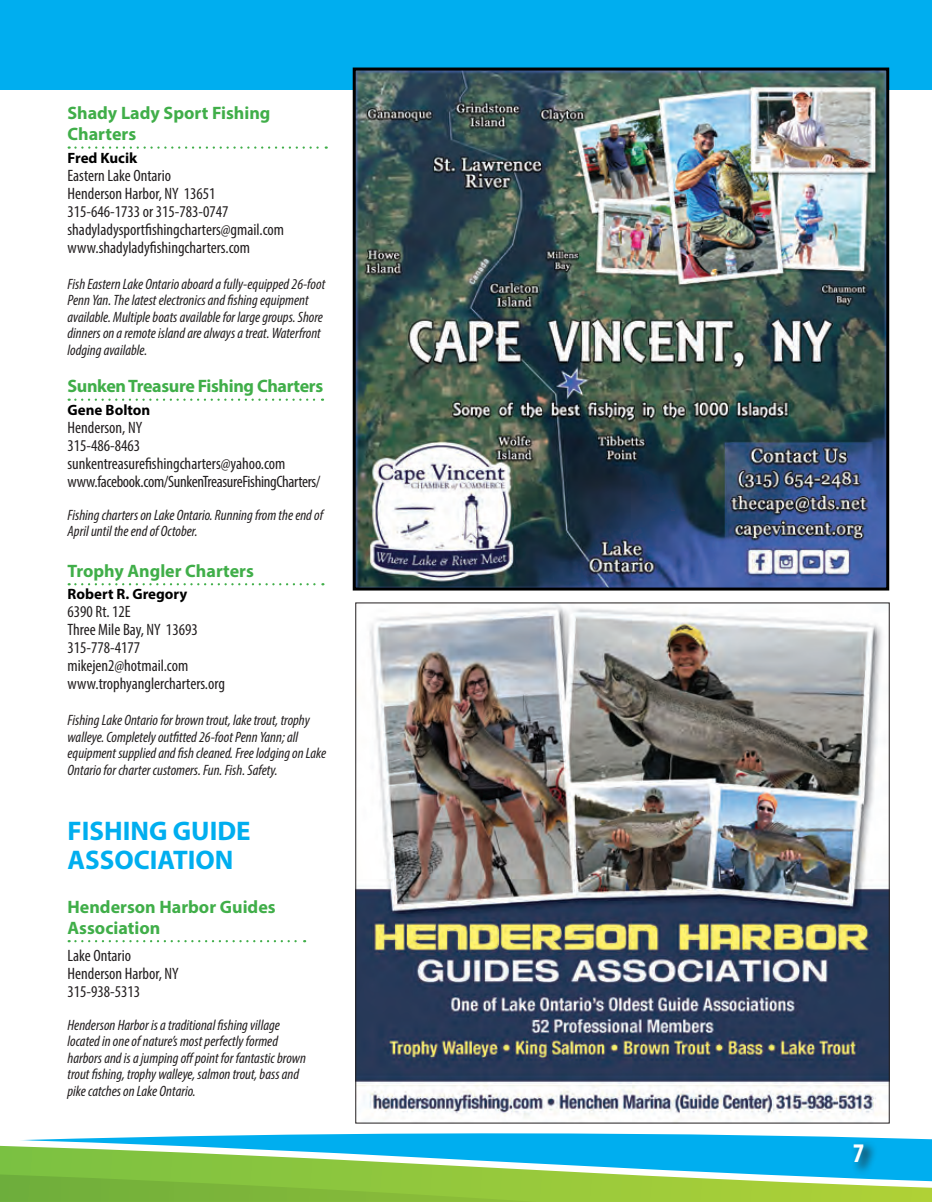
<style>
.page{position:relative;width:932px;height:1202px;background:#fff}
.page>*{position:absolute;margin:0;border:0;box-sizing:border-box;transform-origin:0 0}
.t1{font:700 27px/29.4px "Myriad Pro";color:#00aeef}
.t2{font:700 condensed 27px "Myriad Pro";color:#fff}
.t3{font:700 18px/21px "Myriad Pro";color:#40ae49}
.t4{font:700 18px "Myriad Pro";letter-spacing:-.02em;color:#40ae49}
.t5{font:condensed 16.5px/18px "Myriad Pro";color:#231f20}
.t6{font:italic condensed 15px/16.5px "Myriad Pro";color:#231f20}
.t7{font:700 15px "Myriad Pro";color:#000}
</style>
<div class="page">
<svg style="left:355px;top:1123px;width:535px;height:1px"></svg>
<svg style="left:203px;top:1133px;width:582px;height:3px"></svg>
<svg style="left:0;top:1136px;width:932px;height:65px"></svg>
<svg style="left:0;top:1162px;width:535px;height:39px"></svg>
<div style="left:849px;top:1139px;width:28px;height:37px;background:#231f20;opacity:.75"></div>
<div style="left:0;top:0;width:932px;height:89px;background:#00aeef"></div>
<svg style="left:69px;top:146px;width:258px;height:3px"></svg>
<svg style="left:69px;top:398px;width:254px;height:3px"></svg>
<svg style="left:69px;top:583px;width:254px;height:2px"></svg>
<img style="left:357px;top:72px;width:528px;height:514px">
<div style="left:353px;top:68px;width:536px;height:522px;border:3px solid #000"></div>
<svg style="left:69px;top:940px;width:236px;height:2px"></svg>
<img style="left:357px;top:604px;width:530px;height:515px">
<p class="t3" style="left:68px;top:102px;width:204px">Shady Lady Sport Fishing<br>Charters</p>
<p class="t7" style="left:68px;top:148px;width:71px">Fred Kucik</p>
<p class="t5" style="left:68px;top:166px;width:218px">Eastern Lake Ontario<br>Henderson Harbor, NY 13651<br>315-646-1733 or 315-783-0747 shadyladysportfishingcharters@gmail.com www.shadyladyfishingcharters.com</p>
<p class="t6" style="left:68px;top:275px;width:259px">Fish Eastern Lake Ontario aboard a fully-equipped 26-foot Penn Yan. The latest electronics and fishing equipment available. Multiple boats available for large groups. Shore dinners on a remote island are always a treat. Waterfront lodging available.</p>
<p class="t4" style="left:68px;top:374px;width:257px">Sunken Treasure Fishing Charters</p>
<p class="t7" style="left:68px;top:400px;width:84px">Gene Bolton</p>
<p class="t5" style="left:68px;top:418px;width:254px">Henderson, NY<br>315-486-8463 sunkentreasurefishingcharters@yahoo.com www.facebook.com/SunkenTreasureFishingCharters/</p>
<p class="t6" style="left:68px;top:506px;width:257px">Fishing charters on Lake Ontario. Running from the end of<br>April until the end of October.</p>
<p class="t3" style="left:68px;top:559px;width:188px">Trophy Angler Charters</p>
<p class="t7" style="left:68px;top:584px;width:121px">Robert R. Gregory</p>
<p class="t5" style="left:68px;top:602px;width:159px">6390 Rt. 12E<br>Three Mile Bay, NY 13693<br>315-778-4177 mikejen2@hotmail.com www.trophyanglercharters.org</p>
<p class="t6" style="left:68px;top:712px;width:260px">Fishing Lake Ontario for brown trout, lake trout, trophy walleye. Completely outfitted 26-foot Penn Yann; all equipment supplied and fish cleaned. Free lodging on Lake Ontario for charter customers. Fun. Fish. Safety.</p>
<h1 class="t1" style="left:68px;top:815px;width:185px">FISHING GUIDE<br>ASSOCIATION</h1>
<p class="t3" style="left:68px;top:895px;width:210px">Henderson Harbor Guides<br>Association</p>
<p class="t5" style="left:68px;top:946px;width:113px">Lake Ontario<br>Henderson Harbor, NY<br>315-938-5313</p>
<p class="t6" style="left:68px;top:1016px;width:240px">Henderson Harbor is a traditional fishing village located in one of nature’s most perfectly formed harbors and is a jumping off point for fantastic brown trout fishing, trophy walleye, salmon trout, bass and pike catches on Lake Ontario.</p>
<h1 class="t2" style="left:852px;top:1136px;width:13px">7</h1>
</div>
